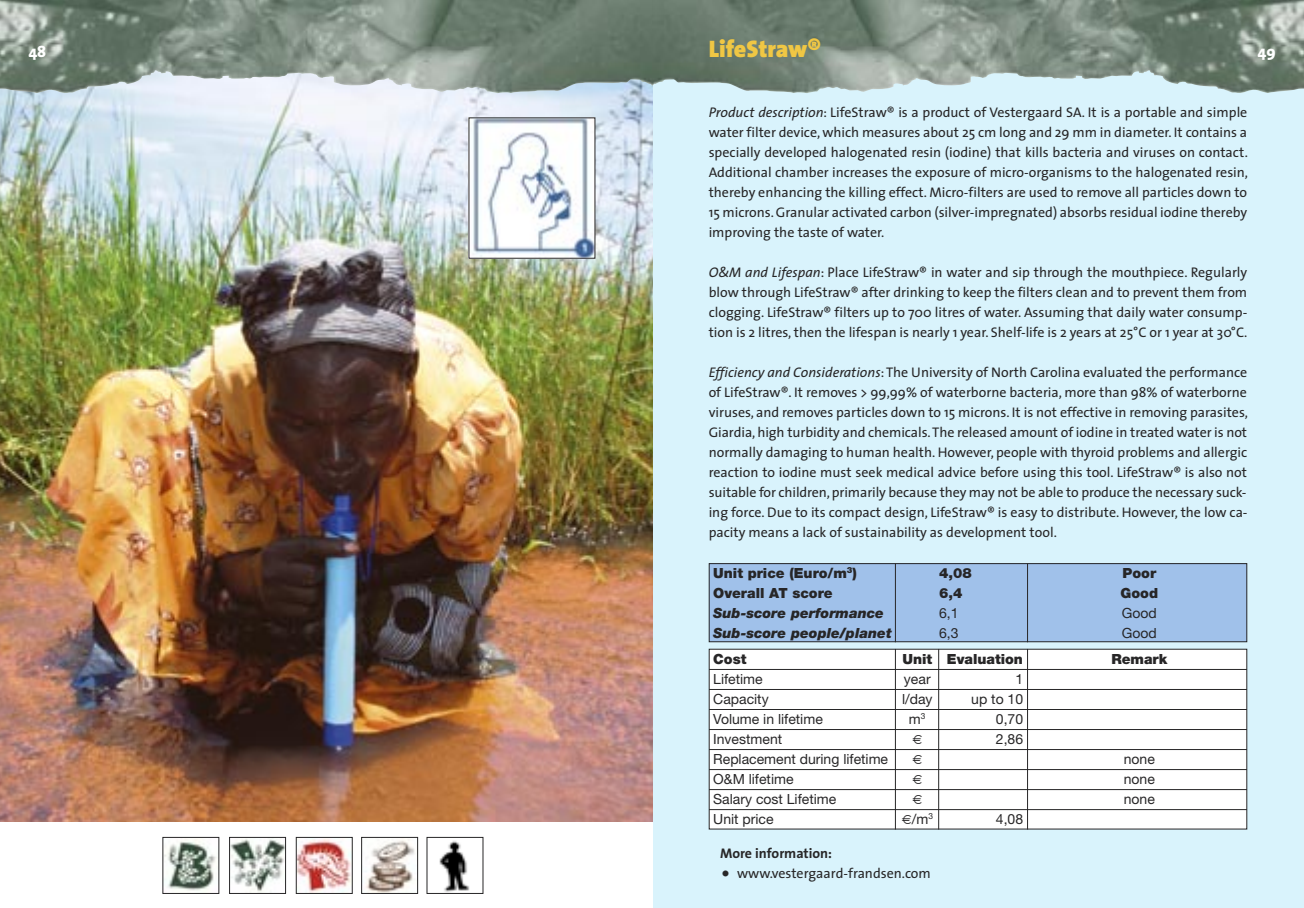
<style>
.page{position:relative;width:1304px;height:908px;background:#fff}
.page>*{position:absolute;margin:0;border:0;box-sizing:border-box;transform-origin:0 0}
.t1{font:48px "The Sans";color:#272627}
.t2{font:900 24px "The Sans";color:#f0c744}
.t3{font:800 16px "The Sans";color:#fff}
.t4{font:14px/20px "The Sans";color:#272627;text-align:justify}
.t5{font:14px "Helvetica Neue";color:#272627}
.t6{font:900 14px "Helvetica Neue";color:#272627}
.t7{font:italic 900 14px "Helvetica Neue";color:#272627}
.t8{font:700 14px "The Sans";color:#272627}
.s1{font-style:italic}
</style>
<div class="page">
<div style="left:0;top:0;width:1304px;height:907px;background:#d9f3fc"></div>
<img style="left:0;top:94px;width:652px;height:728px">
<div style="left:0;top:822px;width:652px;height:85px;background:#fff"></div>
<img style="left:165px;top:839px;width:52px;height:52px">
<img style="left:231px;top:838px;width:53px;height:53px">
<div style="left:229px;top:836px;width:57px;height:57px;border:1px solid #272627"></div>
<img style="left:298px;top:838px;width:53px;height:53px">
<div style="left:296px;top:836px;width:57px;height:57px;border:1px solid #272627"></div>
<img style="left:365px;top:838px;width:50px;height:53px">
<div style="left:361px;top:836px;width:57px;height:57px;border:1px solid #272627"></div>
<img style="left:439px;top:840px;width:31px;height:51px">
<img style="left:471px;top:119px;width:122px;height:137px">
<div style="left:709px;top:563px;width:538px;height:78px;background:#a0c1ea"></div>
<div style="left:709px;top:563px;width:538px;height:79px;border:1px solid #272627"></div>
<div style="left:709px;top:649px;width:538px;height:179px;background:#fff"></div>
<div style="left:709px;top:648px;width:538px;height:181px;border:1px solid #272627"></div>
<hr style="left:895px;top:563px;width:1px;height:79px;background:#272627">
<hr style="left:1027px;top:563px;width:1px;height:79px;background:#272627">
<hr style="left:895px;top:648px;width:1px;height:181px;background:#272627">
<hr style="left:938px;top:648px;width:1px;height:181px;background:#272627">
<hr style="left:1027px;top:648px;width:1px;height:181px;background:#272627">
<hr style="left:709px;top:708px;width:538px;height:1px;background:#272627">
<hr style="left:709px;top:728px;width:538px;height:1px;background:#272627">
<hr style="left:709px;top:748px;width:538px;height:1px;background:#272627">
<hr style="left:709px;top:768px;width:538px;height:1px;background:#272627">
<hr style="left:709px;top:788px;width:538px;height:1px;background:#272627">
<hr style="left:709px;top:808px;width:538px;height:1px;background:#272627">
<hr style="left:709px;top:688px;width:538px;height:1px;background:#272627">
<hr style="left:709px;top:668px;width:538px;height:1px;background:#272627">
<img style="left:0;top:0;width:1304px;height:94px">
<p class="t2" style="left:709px;top:39px;width:114px">LifeStraw®</p>
<p class="t3" style="left:28px;top:46px;width:19px">48</p>
<p class="t3" style="left:1257px;top:46px;width:20px">49</p>
<p class="t4" style="left:709px;top:103px;width:541px"><span class="s1">Product description</span>: LifeStraw® is a product of Vestergaard SA. It is a portable and simple water filter device, which measures about 25 cm long and 29 mm in diameter. It contains a specially developed halogenated resin (iodine) that kills bacteria and viruses on contact.<br>Additional chamber increases the exposure of micro-organisms to the halogenated resin, thereby enhancing the killing effect. Micro-filters are used to remove all particles down to 15 microns. Granular activated carbon (silver-impregnated) absorbs residual iodine thereby improving the taste of water.</p>
<p class="t4" style="left:709px;top:263px;width:540px"><span class="s1">O&amp;M and Lifespan</span>: Place LifeStraw® in water and sip through the mouthpiece. Regularly blow through LifeStraw® after drinking to keep the filters clean and to prevent them from clogging. LifeStraw® filters up to 700 litres of water. Assuming that daily water consump&shy;tion is 2 litres, then the lifespan is nearly 1 year. Shelf-life is 2 years at 25°C or 1 year at 30°C.</p>
<p class="t4" style="left:709px;top:363px;width:541px"><span class="s1">Efficiency and Considerations</span>: The University of North Carolina evaluated the performance of LifeStraw®. It removes &gt; 99,99% of waterborne bacteria, more than 98% of waterborne viruses, and removes particles down to 15 microns. It is not effective in removing parasites, Giardia, high turbidity and chemicals. The released amount of iodine in treated water is not normally damaging to human health. However, people with thyroid problems and allergic reaction to iodine must seek medical advice before using this tool. LifeStraw® is also not suitable for children, primarily because they may not be able to produce the necessary suck&shy;ing force. Due to its compact design, LifeStraw® is easy to distribute. However, the low ca&shy;pacity means a lack of sustainability as development tool.</p>
<p class="t6" style="left:713px;top:567px;width:145px">Unit price (Euro/m<sup>3</sup>)</p>
<p class="t6" style="left:939px;top:567px;width:34px">4,08</p>
<p class="t6" style="left:1122px;top:567px;width:35px">Poor</p>
<p class="t6" style="left:713px;top:587px;width:121px">Overall AT score</p>
<p class="t6" style="left:939px;top:587px;width:25px">6,4</p>
<p class="t6" style="left:1121px;top:587px;width:39px">Good</p>
<p class="t7" style="left:713px;top:607px;width:172px">Sub-score performance</p>
<p class="t5" style="left:939px;top:607px;width:21px">6,1</p>
<p class="t5" style="left:1122px;top:607px;width:36px">Good</p>
<p class="t7" style="left:713px;top:627px;width:180px">Sub-score people/planet</p>
<p class="t5" style="left:939px;top:627px;width:21px">6,3</p>
<p class="t5" style="left:1122px;top:627px;width:36px">Good</p>
<p class="t6" style="left:713px;top:653px;width:35px">Cost</p>
<p class="t6" style="left:902px;top:653px;width:122px">Unit Evaluation</p>
<p class="t6" style="left:1111px;top:653px;width:57px">Remark</p>
<p class="t5" style="left:713px;top:673px;width:51px">Lifetime</p>
<p class="t5" style="left:904px;top:673px;width:28px">year</p>
<p class="t5" style="left:1015px;top:673px;width:9px">1</p>
<p class="t5" style="left:713px;top:693px;width:57px">Capacity</p>
<p class="t5" style="left:902px;top:693px;width:32px">l/day</p>
<p class="t5" style="left:971px;top:693px;width:53px">up to 10</p>
<p class="t5" style="left:713px;top:713px;width:111px">Volume in lifetime</p>
<p class="t5" style="left:909px;top:713px;width:18px">m<sup>3</sup></p>
<p class="t5" style="left:996px;top:713px;width:29px">0,70</p>
<p class="t5" style="left:713px;top:733px;width:70px">Investment</p>
<p class="t5" style="left:996px;top:733px;width:29px">2,86</p>
<p class="t5" style="left:713px;top:753px;width:176px">Replacement during lifetime</p>
<p class="t5" style="left:1124px;top:753px;width:33px">none</p>
<p class="t5" style="left:713px;top:773px;width:82px">O&amp;M lifetime</p>
<p class="t5" style="left:1124px;top:773px;width:33px">none</p>
<p class="t5" style="left:713px;top:793px;width:125px">Salary cost Lifetime</p>
<p class="t5" style="left:1124px;top:793px;width:33px">none</p>
<p class="t5" style="left:713px;top:813px;width:62px">Unit price</p>
<p class="t5" style="left:912px;top:813px;width:23px">/m<sup>3</sup></p>
<p class="t5" style="left:996px;top:813px;width:29px">4,08</p>
<p class="t8" style="left:720px;top:846px;width:114px">More information:</p>
<p class="t1" style="left:720px;top:840px;width:12px">.</p>
<p class="t4" style="left:737px;top:863px;width:195px">www.vestergaard-frandsen.com</p>
</div>
